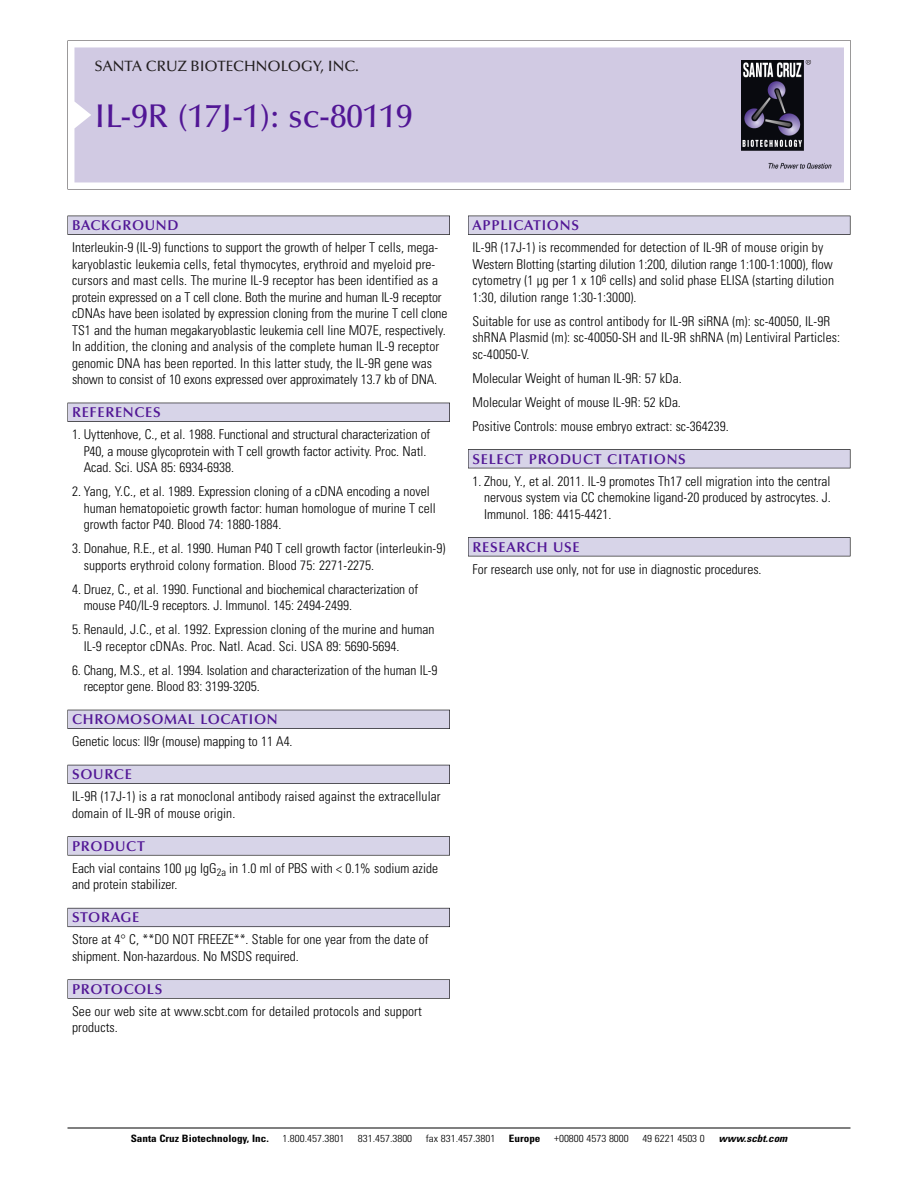
<style>
.page{position:relative;width:918px;height:1188px;background:#fff}
.page>*{position:absolute;margin:0;border:0;box-sizing:border-box;transform-origin:0 0}
.t1{font:500 33px "Optima";color:#511695}
.t2{font:500 15px "Optima";color:#231f20}
.t3{font:600 14.25px "Optima";letter-spacing:.05em;color:#511695}
.t4{font:300 condensed 13.5px/16.5px "Univers";color:#000}
.t5{font:300 condensed 10.2px "Univers";color:#000;scale:1.1 1}
.t6{font:700 condensed 10.2px "Univers";color:#000;scale:1.1 1}
.t7{font:italic 700 condensed 10.2px "Univers";color:#000;scale:1.1 1}
</style>
<div class="page">
<svg style="left:68px;top:40px;width:783px;height:149px"></svg>
<div style="left:74px;top:47px;width:770px;height:135px;background:#d1cae3"></div>
<img style="left:741px;top:60px;width:90px;height:108px">
<div style="left:68px;top:216px;width:382px;height:19px;background:#535256"></div>
<div style="left:68px;top:216px;width:381px;height:18px;background:#d7d4e8"></div>
<div style="left:68px;top:403px;width:382px;height:19px;background:#525156"></div>
<div style="left:68px;top:403px;width:381px;height:18px;background:#d7d4e8"></div>
<div style="left:68px;top:710px;width:382px;height:19px;background:#515057"></div>
<div style="left:68px;top:710px;width:381px;height:18px;background:#d7d4e8"></div>
<div style="left:68px;top:765px;width:382px;height:19px;background:#535259"></div>
<div style="left:68px;top:765px;width:381px;height:18px;background:#d7d4e8"></div>
<svg style="left:68px;top:836px;width:382px;height:20px"></svg>
<div style="left:68px;top:837px;width:381px;height:18px;background:#d7d4e8"></div>
<div style="left:68px;top:908px;width:382px;height:19px;background:#64626c"></div>
<div style="left:68px;top:908px;width:381px;height:18px;background:#d7d4e8"></div>
<div style="left:68px;top:979px;width:382px;height:20px;background:#636364"></div>
<div style="left:68px;top:980px;width:381px;height:18px;background:#d7d4e8"></div>
<div style="left:468px;top:216px;width:382px;height:19px;background:#535256"></div>
<div style="left:468px;top:216px;width:382px;height:18px;background:#d7d4e8"></div>
<div style="left:468px;top:449px;width:382px;height:19px;background:#515155"></div>
<div style="left:468px;top:450px;width:382px;height:18px;background:#d7d4e8"></div>
<div style="left:468px;top:537px;width:382px;height:19px;background:#545357"></div>
<div style="left:468px;top:538px;width:382px;height:18px;background:#d7d4e8"></div>
<hr style="left:68px;top:1128px;width:782px;height:1px;background:#000">
<p class="t2" style="left:94px;top:60px;width:266px">SANTA CRUZ BIOTECHNOLOGY, INC.</p>
<p class="t1" style="left:94px;top:102px;width:320px">IL-9R (17J-1): sc-80119</p>
<p class="t3" style="left:72px;top:219px;width:108px">BACKGROUND</p>
<p class="t4" style="left:72px;top:240px;width:377px">Interleukin-9 (IL-9) functions to support the growth of helper T cells, mega&shy;karyoblastic leukemia cells, fetal thymocytes, erythroid and myeloid pre&shy;cursors and mast cells. The murine IL-9 receptor has been identified as a protein expressed on a T cell clone. Both the murine and human IL-9 receptor cDNAs have been isolated by expression cloning from the murine T cell clone TS1 and the human megakaryoblastic leukemia cell line MO7E, respectively.<br>In addition, the cloning and analysis of the complete human IL-9 receptor genomic DNA has been reported. In this latter study, the IL-9R gene was shown to consist of 10 exons expressed over approximately 13.7 kb of DNA.</p>
<p class="t3" style="left:72px;top:406px;width:90px">REFERENCES</p>
<p class="t4" style="left:84px;top:427px;width:348px;text-indent:-12px">1. Uyttenhove, C., et al. 1988. Functional and structural characterization of<br>P40, a mouse glycoprotein with T cell growth factor activity. Proc. Natl.<br>Acad. Sci. USA 85: 6934-6938.</p>
<p class="t4" style="left:84px;top:484px;width:354px;text-indent:-12px">2. Yang, Y.C., et al. 1989. Expression cloning of a cDNA encoding a novel human hematopoietic growth factor: human homologue of murine T cell growth factor P40. Blood 74: 1880-1884.</p>
<p class="t4" style="left:84px;top:541px;width:363px;text-indent:-12px">3. Donahue, R.E., et al. 1990. Human P40 T cell growth factor (interleukin-9) supports erythroid colony formation. Blood 75: 2271-2275.</p>
<p class="t4" style="left:84px;top:582px;width:336px;text-indent:-12px">4. Druez, C., et al. 1990. Functional and biochemical characterization of mouse P40/IL-9 receptors. J. Immunol. 145: 2494-2499.</p>
<p class="t4" style="left:84px;top:622px;width:352px;text-indent:-12px">5. Renauld, J.C., et al. 1992. Expression cloning of the murine and human<br>IL-9 receptor cDNAs. Proc. Natl. Acad. Sci. USA 89: 5690-5694.</p>
<p class="t4" style="left:84px;top:663px;width:355px;text-indent:-12px">6. Chang, M.S., et al. 1994. Isolation and characterization of the human IL-9 receptor gene. Blood 83: 3199-3205.</p>
<p class="t3" style="left:72px;top:713px;width:207px">CHROMOSOMAL LOCATION</p>
<p class="t4" style="left:72px;top:735px;width:222px">Genetic locus: Il9r (mouse) mapping to 11 A4.</p>
<p class="t3" style="left:72px;top:768px;width:61px">SOURCE</p>
<p class="t4" style="left:72px;top:790px;width:370px">IL-9R (17J-1) is a rat monoclonal antibody raised against the extracellular domain of IL-9R of mouse origin.</p>
<p class="t3" style="left:72px;top:840px;width:74px">PRODUCT</p>
<p class="t4" style="left:72px;top:861px;width:368px">Each vial contains 100 µg IgG<sub>2a</sub> in 1.0 ml of PBS with &lt; 0.1% sodium azide and protein stabilizer.</p>
<p class="t3" style="left:72px;top:912px;width:69px">STORAGE</p>
<p class="t4" style="left:72px;top:933px;width:358px">Store at 4° C, **DO NOT FREEZE**. Stable for one year from the date of shipment. Non-hazardous. No MSDS required.</p>
<p class="t3" style="left:72px;top:983px;width:92px">PROTOCOLS</p>
<p class="t4" style="left:72px;top:1004px;width:351px">See our web site at www.scbt.com for detailed protocols and support products.</p>
<p class="t3" style="left:473px;top:219px;width:108px">APPLICATIONS</p>
<p class="t4" style="left:473px;top:240px;width:363px">IL-9R (17J-1) is recommended for detection of IL-9R of mouse origin by Western Blotting (starting dilution 1:200, dilution range 1:100-1:1000), flow cytometry (1 µg per 1 x 10<sup>6</sup> cells) and solid phase ELISA (starting dilution 1:30, dilution range 1:30-1:3000).</p>
<p class="t4" style="left:473px;top:314px;width:369px">Suitable for use as control antibody for IL-9R siRNA (m): sc-40050, IL-9R shRNA Plasmid (m): sc-40050-SH and IL-9R shRNA (m) Lentiviral Particles: sc-40050-V.</p>
<p class="t4" style="left:473px;top:371px;width:211px">Molecular Weight of human IL-9R: 57 kDa.</p>
<p class="t4" style="left:473px;top:395px;width:210px">Molecular Weight of mouse IL-9R: 52 kDa.</p>
<p class="t4" style="left:473px;top:419px;width:258px">Positive Controls: mouse embryo extract: sc-364239.</p>
<p class="t3" style="left:473px;top:453px;width:215px">SELECT PRODUCT CITATIONS</p>
<p class="t4" style="left:484px;top:474px;width:348px;text-align:justify;text-indent:-12px">1. Zhou, Y., et al. 2011. IL-9 promotes Th17 cell migration into the central nervous system via CC chemokine ligand-20 produced by astrocytes. J.<br>Immunol. 186: 4415-4421.</p>
<p class="t3" style="left:473px;top:541px;width:109px">RESEARCH USE</p>
<p class="t4" style="left:473px;top:562px;width:291px">For research use only, not for use in diagnostic procedures.</p>
<p class="t6" style="left:131px;top:1135px;width:127px">Santa Cruz Biotechnology, Inc.</p>
<p class="t5" style="left:282px;top:1135px;width:58px">1.800.457.3801</p>
<p class="t5" style="left:358px;top:1135px;width:51px">831.457.3800</p>
<p class="t5" style="left:426px;top:1135px;width:65px">fax 831.457.3801</p>
<p class="t6" style="left:509px;top:1135px;width:30px">Europe</p>
<p class="t5" style="left:554px;top:1135px;width:69px">+00800 4573 8000</p>
<p class="t5" style="left:642px;top:1135px;width:58px">49 6221 4503 0</p>
<p class="t7" style="left:719px;top:1135px;width:66px">www.scbt.com</p>
</div>
